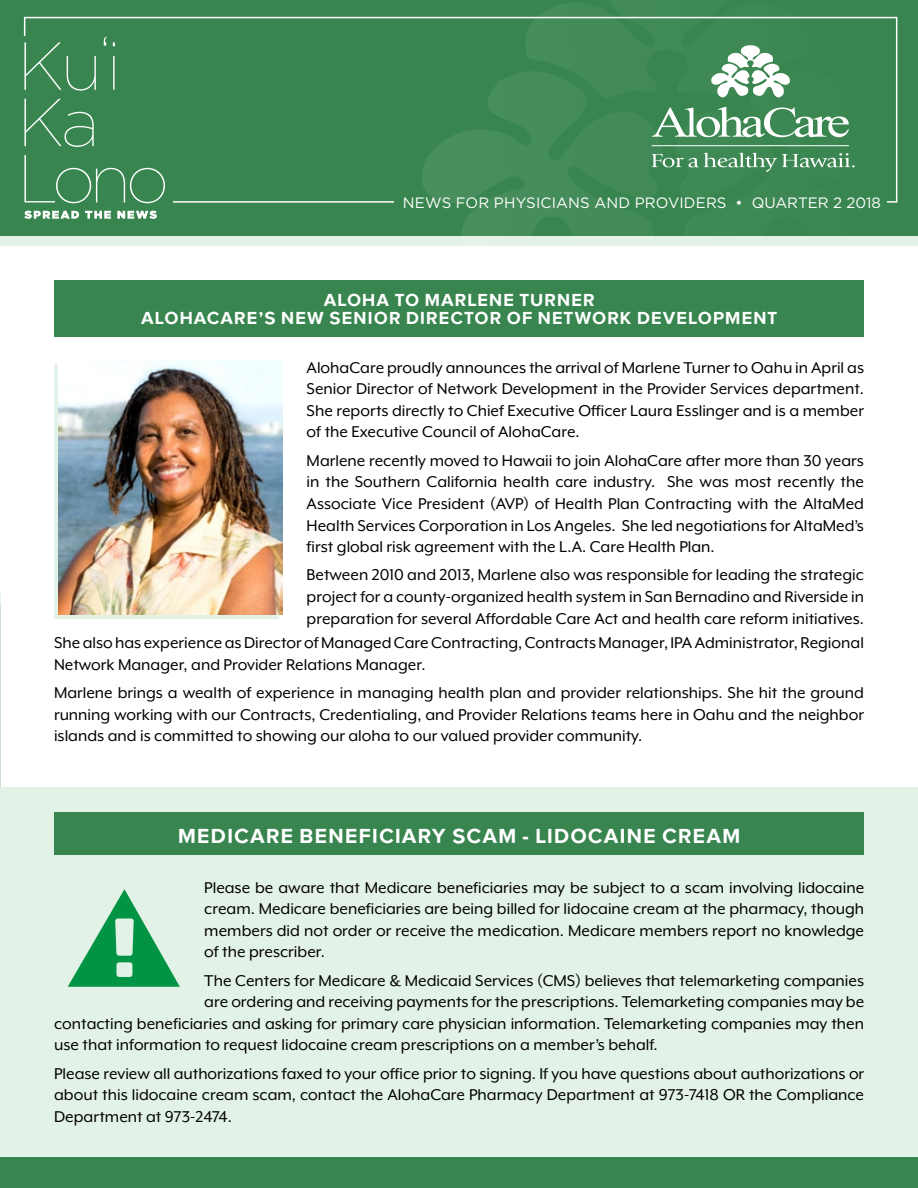
<style>
.page{position:relative;width:918px;height:1188px;background:#fff}
.page>*{position:absolute;margin:0;border:0;box-sizing:border-box;transform-origin:0 0}
.t1{font:500 21px "Proxima Sans";letter-spacing:.06em;color:#fff}
.t2{font:18px/21.6px "Mr Eaves XL Mod OT";color:#000;text-align:justify}
.t3{font:500 18px/18px "Proxima Sans";letter-spacing:.06em;color:#fff;text-align:center}
.t4{font:15px "Gotham";letter-spacing:.005em;color:#fff}
</style>
<div class="page">
<div style="left:1px;top:0;width:917px;height:237px;background:#38854f"></div>
<div style="left:0;top:1157px;width:918px;height:31px;background:#38854f"></div>
<svg style="left:0;top:592px;width:1px;height:14px"></svg>
<svg style="left:663px;top:107px;width:12px;height:21px"></svg>
<hr style="left:652px;top:145px;width:197px;height:1px;background:#fff">
<svg style="left:663px;top:157px;width:12px;height:11px"></svg>
<div style="left:0;top:237px;width:918px;height:9px;background:#e3f2e7"></div>
<svg style="left:24px;top:42px;width:72px;height:49px"></svg>
<svg style="left:104px;top:37px;width:3px;height:9px"></svg>
<hr style="left:113px;top:56px;width:2px;height:34px;background:#fff">
<svg style="left:24px;top:99px;width:70px;height:48px"></svg>
<svg style="left:24px;top:155px;width:141px;height:48px"></svg>
<svg style="left:24px;top:211px;width:55px;height:8px"></svg>
<svg style="left:85px;top:211px;width:26px;height:8px"></svg>
<svg style="left:117px;top:211px;width:40px;height:8px"></svg>
<img style="left:526px;top:3px;width:283px;height:70px">
<img style="left:422px;top:73px;width:241px;height:164px">
<img style="left:675px;top:72px;width:241px;height:165px">
<div style="left:54px;top:280px;width:810px;height:57px;background:#38854f"></div>
<div style="left:0;top:787px;width:918px;height:370px;background:#e3f2e7"></div>
<div style="left:54px;top:812px;width:810px;height:43px;background:#38854f"></div>
<svg style="left:68px;top:889px;width:112px;height:98px"></svg>
<div style="left:54px;top:364px;width:224px;height:255px;background:#e3f2e7"></div>
<img style="left:58px;top:360px;width:225px;height:255px">
<p class="t4" style="left:403px;top:194px;width:480px">NEWS FOR PHYSICIANS AND PROVIDERS • QUARTER 2 2018</p>
<p class="t3" style="left:141px;top:290px;width:638px">ALOHA TO MARLENE TURNER<br>ALOHACARE’S NEW SENIOR DIRECTOR OF NETWORK DEVELOPMENT</p>
<p class="t2" style="left:307px;top:356px;width:559px">AlohaCare proudly announces the arrival of Marlene Turner to Oahu in April as Senior Director of Network Development in the Provider Services department.<br>She reports directly to Chief Executive Officer Laura Esslinger and is a member of the Executive Council of AlohaCare.</p>
<p class="t2" style="left:307px;top:450px;width:559px">Marlene recently moved to Hawaii to join AlohaCare after more than 30 years in the Southern California health care industry. She was most recently the Associate Vice President (AVP) of Health Plan Contracting with the AltaMed Health Services Corporation in Los Angeles. She led negotiations for AltaMed’s first global risk agreement with the L.A. Care Health Plan.</p>
<p class="t2" style="left:307px;top:564px;width:559px">Between 2010 and 2013, Marlene also was responsible for leading the strategic project for a county-organized health system in San Bernadino and Riverside in preparation for several Affordable Care Act and health care reform initiatives.</p>
<p class="t2" style="left:54px;top:632px;width:811px">She also has experience as Director of Managed Care Contracting, Contracts Manager, IPA Administrator, Regional<br>Network Manager, and Provider Relations Manager.</p>
<p class="t2" style="left:54px;top:682px;width:812px">Marlene brings a wealth of experience in managing health plan and provider relationships. She hit the ground running working with our Contracts, Credentialing, and Provider Relations teams here in Oahu and the neighbor islands and is committed to showing our aloha to our valued provider community.</p>
<p class="t1" style="left:178px;top:824px;width:564px">MEDICARE BENEFICIARY SCAM - LIDOCAINE CREAM</p>
<p class="t2" style="left:204px;top:876px;width:661px">Please be aware that Medicare beneficiaries may be subject to a scam involving lidocaine cream. Medicare beneficiaries are being billed for lidocaine cream at the pharmacy, though members did not order or receive the medication. Medicare members report no knowledge of the prescriber.</p>
<p class="t2" style="left:204px;top:969px;width:661px">The Centers for Medicare &amp; Medicaid Services (CMS) believes that telemarketing companies are ordering and receiving payments for the prescriptions. Telemarketing companies may be</p>
<p class="t2" style="left:54px;top:1013px;width:811px">contacting beneficiaries and asking for primary care physician information. Telemarketing companies may then use that information to request lidocaine cream prescriptions on a member’s behalf.</p>
<p class="t2" style="left:54px;top:1063px;width:812px">Please review all authorizations faxed to your office prior to signing. If you have questions about authorizations or about this lidocaine cream scam, contact the AlohaCare Pharmacy Department at 973-7418 OR the Compliance Department at 973-2474.</p>
</div>
